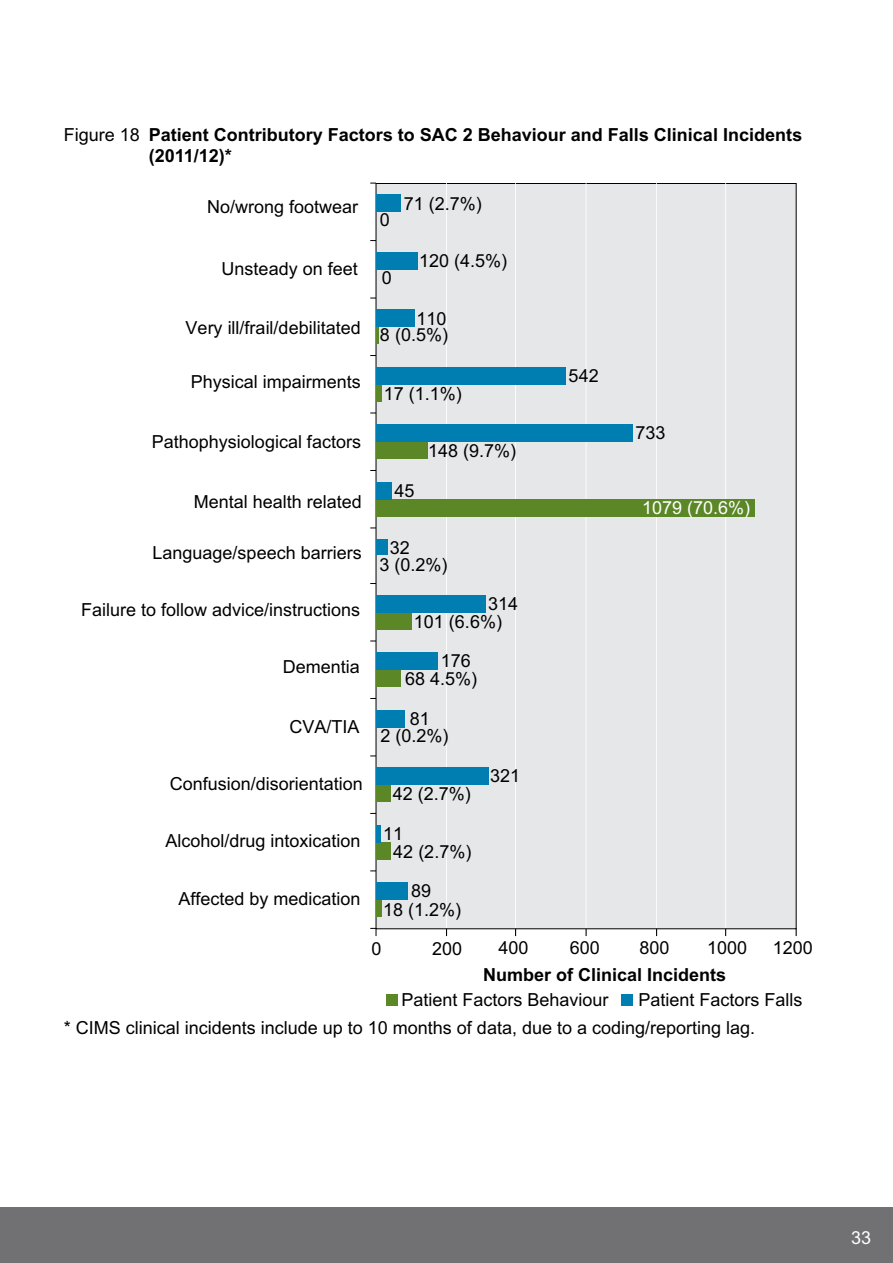
<style>
.page{position:relative;width:893px;height:1263px;background:#fff}
.page>*{position:absolute;margin:0;border:0;box-sizing:border-box;transform-origin:0 0}
.t1{font:18px "Arial";color:#000}
.t2{font:700 18px/21.8px "Arial MT Std";color:#000}
.t3{font:18px "Arial MT Std";color:#000}
.t4{font:700 18px "Arial";color:#000}
.t5{font:18px "Arial";color:#fff}
.t6{font:18px "Arial MT Std";color:#fff}
.s1{font-weight:400}
</style>
<div class="page">
<div style="left:0;top:1208px;width:893px;height:55px;background:#717073"></div>
<div style="left:376px;top:183px;width:421px;height:746px;background:#e6e7e8"></div>
<hr style="left:446px;top:183px;width:1px;height:745px;background:#fff">
<hr style="left:515px;top:183px;width:1px;height:745px;background:#fff">
<hr style="left:586px;top:183px;width:1px;height:745px;background:#fff">
<hr style="left:656px;top:183px;width:1px;height:745px;background:#fff">
<hr style="left:725px;top:183px;width:1px;height:745px;background:#fff">
<div style="left:376px;top:900px;width:6px;height:17px;background:#5c8727"></div>
<div style="left:376px;top:842px;width:14px;height:17px;background:#5c8727"></div>
<div style="left:376px;top:785px;width:14px;height:17px;background:#5c8727"></div>
<div style="left:376px;top:670px;width:24px;height:17px;background:#5c8727"></div>
<div style="left:376px;top:612px;width:36px;height:17px;background:#5c8727"></div>
<div style="left:376px;top:499px;width:378px;height:17px;background:#5c8727"></div>
<div style="left:376px;top:442px;width:52px;height:17px;background:#5c8727"></div>
<div style="left:376px;top:384px;width:6px;height:17px;background:#5c8727"></div>
<hr style="left:376px;top:327px;width:3px;height:17px;background:#5c8727">
<div style="left:376px;top:882px;width:32px;height:18px;background:#007db1"></div>
<hr style="left:376px;top:825px;width:4px;height:17px;background:#007db1">
<div style="left:376px;top:767px;width:112px;height:18px;background:#007db1"></div>
<div style="left:376px;top:710px;width:29px;height:17px;background:#007db1"></div>
<div style="left:376px;top:652px;width:62px;height:18px;background:#007db1"></div>
<div style="left:376px;top:595px;width:109px;height:17px;background:#007db1"></div>
<div style="left:376px;top:539px;width:12px;height:16px;background:#007db1"></div>
<div style="left:376px;top:482px;width:16px;height:17px;background:#007db1"></div>
<div style="left:376px;top:424px;width:256px;height:18px;background:#007db1"></div>
<div style="left:376px;top:367px;width:190px;height:17px;background:#007db1"></div>
<div style="left:376px;top:310px;width:39px;height:17px;background:#007db1"></div>
<div style="left:376px;top:252px;width:42px;height:17px;background:#007db1"></div>
<div style="left:376px;top:195px;width:24px;height:17px;background:#007db1"></div>
<svg style="left:585px;top:928px;width:2px;height:8px"></svg>
<svg style="left:795px;top:928px;width:2px;height:8px"></svg>
<svg style="left:370px;top:928px;width:7px;height:8px"></svg>
<div style="left:386px;top:994px;width:11px;height:12px;background:#5c8727"></div>
<div style="left:622px;top:994px;width:11px;height:12px;background:#007db1"></div>
<p class="t2" style="left:149px;top:123px;width:655px;text-indent:-85px"><span class="s1">Figure 18</span> Patient Contributory Factors to SAC 2 Behaviour and Falls Clinical Incidents (2011/12)*</p>
<p class="t1" style="left:207px;top:200px;width:153px">No/wrong footwear</p>
<p class="t1" style="left:380px;top:213px;width:12px">0</p>
<p class="t1" style="left:404px;top:197px;width:80px">71 (2.7%)</p>
<p class="t1" style="left:222px;top:262px;width:138px">Unsteady on feet</p>
<p class="t1" style="left:382px;top:271px;width:12px">0</p>
<p class="t1" style="left:419px;top:254px;width:90px">120 (4.5%)</p>
<p class="t1" style="left:186px;top:321px;width:177px">Very ill/frail/debilitated</p>
<p class="t1" style="left:191px;top:375px;width:172px">Physical impairments</p>
<p class="t1" style="left:152px;top:434px;width:211px">Pathophysiological factors</p>
<p class="t1" style="left:194px;top:495px;width:170px">Mental health related</p>
<p class="t1" style="left:153px;top:546px;width:211px">Language/speech barriers</p>
<p class="t1" style="left:81px;top:602px;width:281px">Failure to follow advice/instructions</p>
<p class="t1" style="left:283px;top:660px;width:79px">Dementia</p>
<p class="t1" style="left:290px;top:720px;width:72px">CVA/TIA</p>
<p class="t1" style="left:170px;top:776px;width:195px">Confusion/disorientation</p>
<p class="t1" style="left:165px;top:834px;width:197px">Alcohol/drug intoxication</p>
<p class="t1" style="left:178px;top:892px;width:184px">Affected by medication</p>
<p class="t1" style="left:416px;top:312px;width:32px">110</p>
<p class="t1" style="left:380px;top:328px;width:70px">8 (0.5%)</p>
<p class="t1" style="left:384px;top:387px;width:80px">17 (1.1%)</p>
<p class="t1" style="left:394px;top:484px;width:22px">45</p>
<p class="t1" style="left:428px;top:444px;width:90px">148 (9.7%)</p>
<p class="t1" style="left:390px;top:541px;width:22px">32</p>
<p class="t1" style="left:379px;top:558px;width:70px">3 (0.2%)</p>
<p class="t1" style="left:488px;top:597px;width:32px">314</p>
<p class="t1" style="left:414px;top:615px;width:90px">101 (6.6%)</p>
<p class="t1" style="left:441px;top:654px;width:32px">176</p>
<p class="t1" style="left:405px;top:672px;width:74px">68 4.5%)</p>
<p class="t1" style="left:410px;top:712px;width:22px">81</p>
<p class="t1" style="left:380px;top:729px;width:70px">2 (0.2%)</p>
<p class="t1" style="left:393px;top:786px;width:80px">42 (2.7%)</p>
<p class="t1" style="left:383px;top:827px;width:22px">11</p>
<p class="t1" style="left:393px;top:845px;width:80px">42 (2.7%)</p>
<p class="t1" style="left:411px;top:883px;width:22px">89</p>
<p class="t1" style="left:383px;top:902px;width:80px">18 (1.2%)</p>
<p class="t1" style="left:490px;top:769px;width:32px">321</p>
<p class="t1" style="left:569px;top:369px;width:32px">542</p>
<p class="t1" style="left:636px;top:426px;width:32px">733</p>
<p class="t5" style="left:642px;top:501px;width:110px">1079 (70.6%)</p>
<p class="t1" style="left:371px;top:942px;width:12px">0</p>
<p class="t1" style="left:432px;top:942px;width:32px">200</p>
<p class="t1" style="left:498px;top:940px;width:32px">400</p>
<p class="t1" style="left:570px;top:941px;width:32px">600</p>
<p class="t1" style="left:639px;top:941px;width:32px">800</p>
<p class="t1" style="left:707px;top:941px;width:42px">1000</p>
<p class="t1" style="left:773px;top:940px;width:42px">1200</p>
<p class="t4" style="left:483px;top:964px;width:245px">Number of Clinical Incidents</p>
<p class="t3" style="left:64px;top:1017px;width:693px">* CIMS clinical incidents include up to 10 months of data, due to a coding/reporting lag.</p>
<p class="t1" style="left:401px;top:993px;width:209px">Patient Factors Behaviour</p>
<p class="t1" style="left:638px;top:993px;width:166px">Patient Factors Falls</p>
<p class="t6" style="left:851px;top:1227px;width:22px">33</p>
</div>
